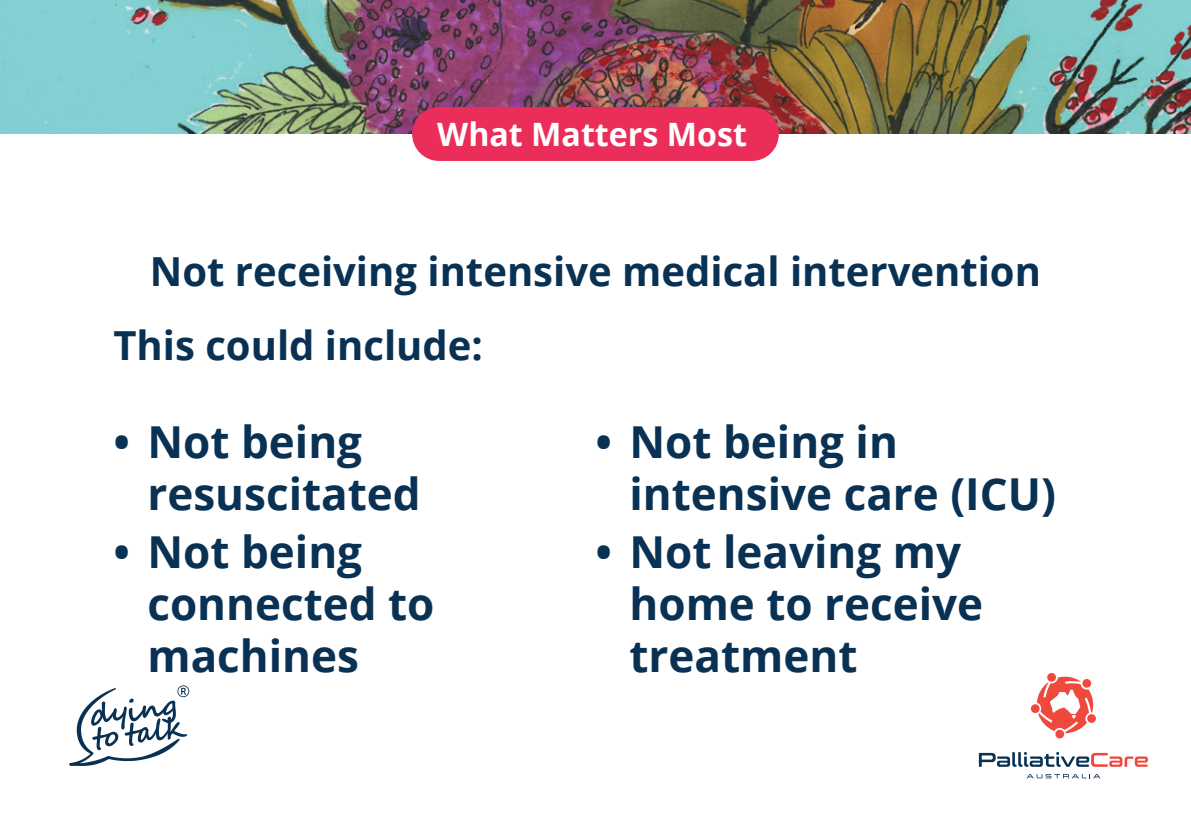
<style>
.page{position:relative;width:1191px;height:840px;background:#fff}
.page>*{position:absolute;margin:0;border:0;box-sizing:border-box;transform-origin:0 0}
.t1{font:700 44px/52px "Open Sans";color:#093153}
.t2{font:700 40px "Open Sans";color:#093153}
.t3{font:700 32px "Open Sans";color:#fff}
</style>
<div class="page">
<img style="left:0;top:0;width:1191px;height:134px">
<svg style="left:1087px;top:713px;width:9px;height:9px"></svg>
<div style="left:1055px;top:729px;width:9px;height:9px;background:#ef483c;border-radius:50%"></div>
<svg style="left:1047px;top:672px;width:9px;height:9px"></svg>
<svg style="left:1030px;top:703px;width:9px;height:9px"></svg>
<svg style="left:1036px;top:676px;width:57px;height:56px"></svg>
<svg style="left:979px;top:752px;width:169px;height:14px"></svg>
<svg style="left:1026px;top:774px;width:74px;height:4px"></svg>
<svg style="left:69px;top:685px;width:120px;height:80px"></svg>
<div style="left:412px;top:107px;width:367px;height:54px;background:#ea2e59;border-radius:27px"></div>
<p class="t3" style="left:437px;top:112px;width:311px">What Matters Most</p>
<p class="t2" style="left:150px;top:243px;width:892px">Not receiving intensive medical intervention</p>
<p class="t2" style="left:113px;top:317px;width:371px">This could include:</p>
<p class="t1" style="left:147px;top:415px;width:275px;text-indent:-34px">• Not being resuscitated</p>
<p class="t1" style="left:147px;top:524px;width:289px;text-indent:-34px">• Not being connected to machines</p>
<p class="t1" style="left:629px;top:415px;width:428px;text-indent:-34px">• Not being in intensive care (ICU(</p>
<p class="t1" style="left:629px;top:524px;width:355px;text-indent:-34px">• Not leaving my home to receive treatment</p>
</div>
